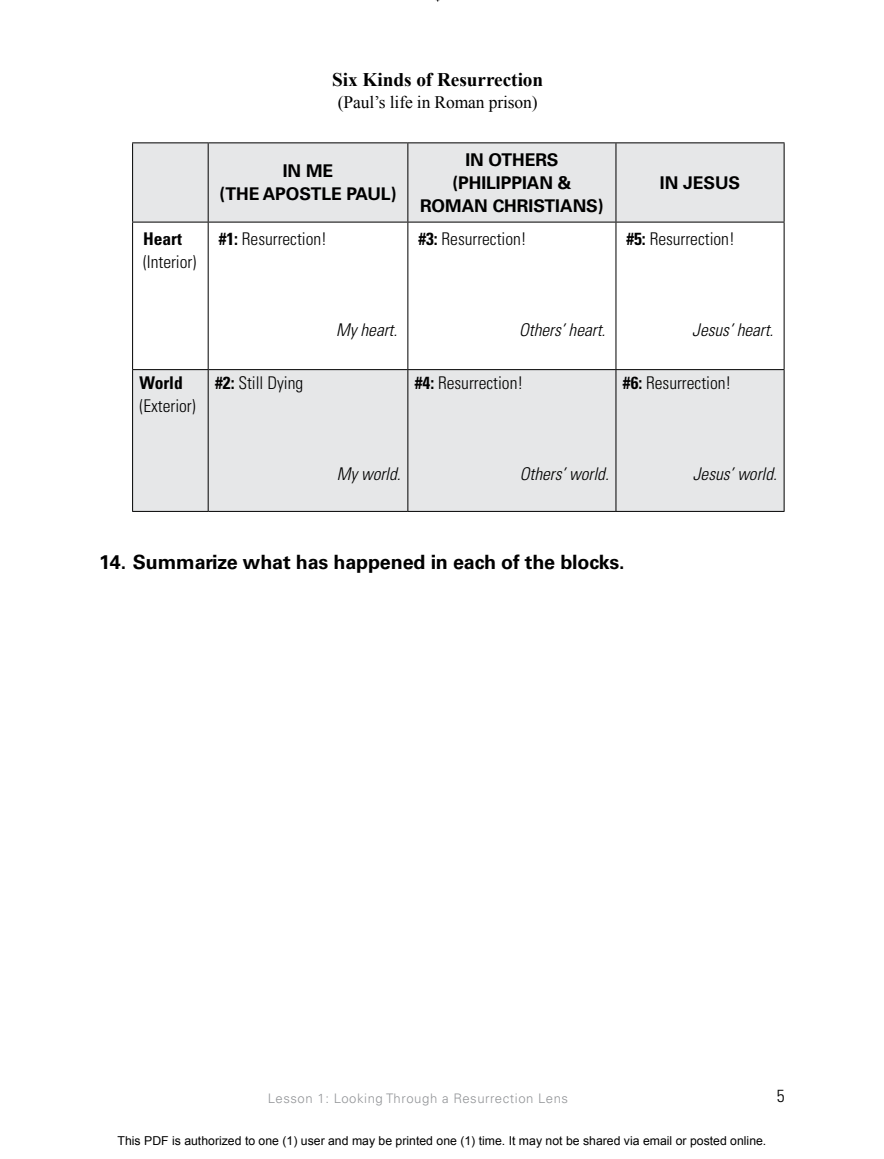
<style>
.page{position:relative;width:884px;height:1159px;background:#fff}
.page>*{position:absolute;margin:0;border:0;box-sizing:border-box;transform-origin:0 0}
.t1{font:700 19.6px "Univers LT Std";letter-spacing:-.01em;color:#000}
.t2{font:700 19.25px "Times New Roman";letter-spacing:-.005em;color:#000}
.t3{font:300 condensed 17.5px "Univers LT Std";color:#000}
.t4{font:italic 300 condensed 17.5px "Univers LT Std";color:#000}
.t5{font:700 17.5px/22.8px "Univers LT Std";letter-spacing:-.005em;color:#000;text-align:center}
.t6{font:17.5px "Times New Roman";letter-spacing:-.01em;color:#000}
.t7{font:700 condensed 17.5px "Univers LT Std";color:#000}
.t8{font:300 13.12px "Univers LT Std";letter-spacing:.04em;color:#939598}
.t9{font:12.25px "Arial";color:#000}
.s1{font-weight:700}
</style>
<div class="page">
<svg style="left:133px;top:143px;width:650px;height:368px;fill:#e6e7e8"></svg>
<hr style="left:208px;top:143px;width:1px;height:78px;background:#000">
<hr style="left:407px;top:143px;width:1px;height:78px;background:#000">
<hr style="left:615px;top:143px;width:1px;height:78px;background:#000">
<hr style="left:208px;top:222px;width:1px;height:147px;background:#000">
<hr style="left:407px;top:222px;width:1px;height:147px;background:#000">
<hr style="left:615px;top:222px;width:1px;height:147px;background:#000">
<hr style="left:208px;top:370px;width:1px;height:141px;background:#000">
<hr style="left:407px;top:370px;width:1px;height:141px;background:#000">
<hr style="left:615px;top:370px;width:1px;height:141px;background:#000">
<hr style="left:132px;top:142px;width:76px;height:1px;background:#000">
<hr style="left:132px;top:143px;width:1px;height:78px;background:#000">
<hr style="left:208px;top:142px;width:199px;height:1px;background:#000">
<hr style="left:407px;top:142px;width:208px;height:1px;background:#000">
<hr style="left:615px;top:142px;width:169px;height:1px;background:#000">
<hr style="left:783px;top:143px;width:1px;height:78px;background:#000">
<hr style="left:132px;top:221px;width:76px;height:1px;background:#000">
<hr style="left:132px;top:222px;width:1px;height:147px;background:#000">
<hr style="left:208px;top:221px;width:199px;height:1px;background:#000">
<hr style="left:407px;top:221px;width:208px;height:1px;background:#000">
<hr style="left:615px;top:221px;width:169px;height:1px;background:#000">
<hr style="left:783px;top:222px;width:1px;height:147px;background:#000">
<hr style="left:132px;top:369px;width:76px;height:1px;background:#000">
<hr style="left:132px;top:370px;width:1px;height:141px;background:#000">
<hr style="left:208px;top:369px;width:199px;height:1px;background:#000">
<hr style="left:407px;top:369px;width:208px;height:1px;background:#000">
<hr style="left:615px;top:369px;width:169px;height:1px;background:#000">
<hr style="left:783px;top:370px;width:1px;height:141px;background:#000">
<hr style="left:132px;top:511px;width:76px;height:1px;background:#000">
<hr style="left:208px;top:511px;width:199px;height:1px;background:#000">
<hr style="left:407px;top:511px;width:208px;height:1px;background:#000">
<hr style="left:615px;top:511px;width:169px;height:1px;background:#000">
<p class="t7" style="left:143px;top:228px;width:40px">Heart</p>
<p class="t3" style="left:143px;top:251px;width:55px">(Interior)</p>
<p class="t2" style="left:332px;top:66px;width:212px">Six Kinds of Resurrection</p>
<p class="t6" style="left:338px;top:91px;width:201px">(Paul’s life in Roman prison)</p>
<p class="t5" style="left:219px;top:160px;width:178px">IN ME<br>(THE APOSTLE PAUL)</p>
<p class="t5" style="left:420px;top:149px;width:185px">IN OTHERS (PHILIPPIAN &amp;<br>ROMAN CHRISTIANS)</p>
<p class="t3" style="left:218px;top:228px;width:110px"><span class="s1">#1:</span> Resurrection!</p>
<p class="t3" style="left:418px;top:228px;width:110px"><span class="s1">#3:</span> Resurrection!</p>
<p class="t5" style="left:659px;top:171px;width:82px">IN JESUS</p>
<p class="t3" style="left:626px;top:228px;width:110px"><span class="s1">#5:</span> Resurrection!</p>
<p class="t7" style="left:139px;top:372px;width:45px">World</p>
<p class="t3" style="left:139px;top:395px;width:58px">(Exterior)</p>
<p class="t3" style="left:215px;top:372px;width:89px"><span class="s1">#2:</span> Still Dying</p>
<p class="t4" style="left:336px;top:319px;width:62px">My heart.</p>
<p class="t4" style="left:519px;top:319px;width:88px">Others’ heart.</p>
<p class="t3" style="left:414px;top:372px;width:110px"><span class="s1">#4:</span> Resurrection!</p>
<p class="t4" style="left:692px;top:319px;width:83px">Jesus’ heart.</p>
<p class="t3" style="left:622px;top:372px;width:110px"><span class="s1">#6:</span> Resurrection!</p>
<p class="t4" style="left:337px;top:463px;width:65px">My world.</p>
<p class="t4" style="left:519px;top:463px;width:90px">Others’ world.</p>
<p class="t4" style="left:692px;top:463px;width:86px">Jesus’ world.</p>
<p class="t1" style="left:99px;top:550px;width:527px">14. Summarize what has happened in each of the blocks.</p>
<p class="t8" style="left:268px;top:1090px;width:301px">Lesson 1: Looking Through a Resurrection Lens</p>
<p class="t3" style="left:776px;top:1084px;width:9px">5</p>
<p class="t9" style="left:117px;top:1131px;width:650px">This PDF is authorized to one (1) user and may be printed one (1) time. It may not be shared via email or posted online.</p>
</div>
